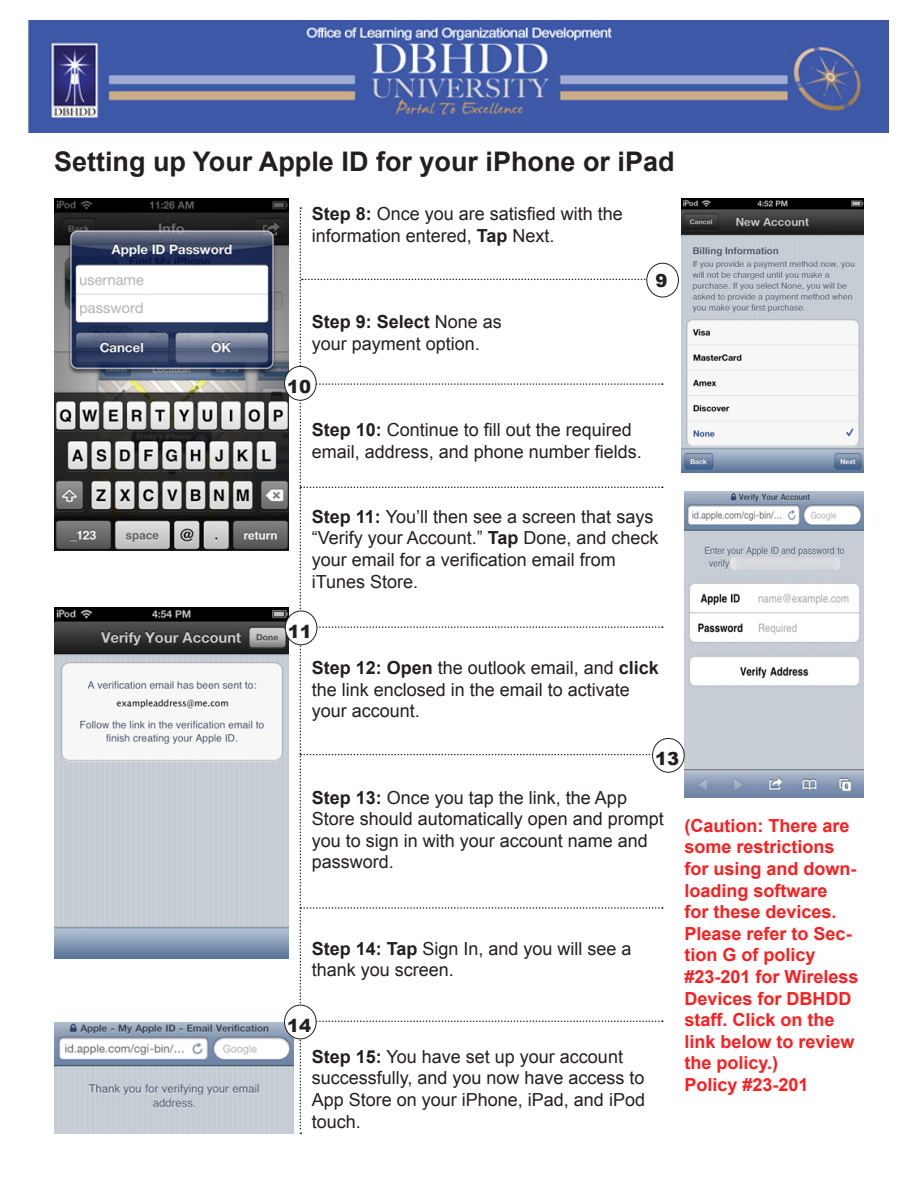
<style>
.page{position:relative;width:918px;height:1188px;background:#fff}
.page>*{position:absolute;margin:0;border:0;box-sizing:border-box;transform-origin:0 0}
.t1{font:700 27px "Arial";color:#231f20}
.t2{font:18px/21.6px "Arial";color:#231f20}
.t3{font:700 18px/21.6px "Arial";color:#ff1f20}
.t4{font:700 18px "Arial";color:#231f20}
.t5{font:900 18px "Arial";color:#231f20}
.s1{font-weight:700}
.s2{font-weight:400}
</style>
<div class="page">
<img style="left:54px;top:607px;width:235px;height:352px">
<img style="left:54px;top:198px;width:235px;height:353px">
<img style="left:685px;top:491px;width:179px;height:306px">
<img style="left:54px;top:1022px;width:239px;height:112px">
<img style="left:28px;top:21px;width:861px;height:112px">
<img style="left:681px;top:198px;width:183px;height:274px">
<div style="left:285px;top:366px;width:31px;height:34px;background:#fff;border-radius:50%"></div>
<div style="left:284px;top:366px;width:33px;height:35px;border:1px solid #231f20;border-radius:50%"></div>
<div style="left:646px;top:263px;width:33px;height:34px;border:1px solid #231f20;border-radius:50%"></div>
<svg style="left:300px;top:207px;width:364px;height:927px"></svg>
<div style="left:285px;top:611px;width:32px;height:34px;background:#fff;border-radius:50%"></div>
<div style="left:285px;top:611px;width:32px;height:34px;border:1px solid #231f20;border-radius:50%"></div>
<div style="left:653px;top:738px;width:31px;height:34px;background:#fff;border-radius:50%"></div>
<div style="left:652px;top:738px;width:33px;height:35px;border:1px solid #231f20;border-radius:50%"></div>
<div style="left:285px;top:1005px;width:31px;height:34px;background:#fff;border-radius:50%"></div>
<div style="left:284px;top:1005px;width:33px;height:34px;border:1px solid #231f20;border-radius:50%"></div>
<p class="t1" style="left:54px;top:143px;width:622px">Setting up Your Apple ID for your iPhone or iPad</p>
<p class="t2" style="left:312px;top:204px;width:313px"><span class="s1">Step 8:</span> Once you are satisfied with the information entered, <span class="s1">Tap</span> Next.</p>
<p class="t4" style="left:312px;top:310px;width:192px">Step 9: Select <span class="s2">None as</span></p>
<p class="t2" style="left:312px;top:333px;width:170px">your payment option.</p>
<p class="t5" style="left:287px;top:373px;width:26px">10</p>
<p class="t2" style="left:312px;top:420px;width:332px"><span class="s1">Step 10:</span> Continue to fill out the required email, address, and phone number fields.</p>
<p class="t5" style="left:655px;top:267px;width:14px">9</p>
<p class="t2" style="left:312px;top:506px;width:348px"><span class="s1">Step 11:</span> You’ll then see a screen that says “Verify your Account.” <span class="s1">Tap</span> Done, and check your email for a verification email from iTunes Store.</p>
<p class="t5" style="left:288px;top:618px;width:26px">11</p>
<p class="t2" style="left:312px;top:657px;width:349px"><span class="s1">Step 12: Open</span> the outlook email, and <span class="s1">click </span>the link enclosed in the email to activate your account.</p>
<p class="t5" style="left:655px;top:745px;width:26px">13</p>
<p class="t2" style="left:312px;top:787px;width:354px"><span class="s1">Step 13:</span> Once you tap the link, the App<br>Store should automatically open and prompt you to sign in with your account name and password.</p>
<p class="t2" style="left:312px;top:938px;width:321px"><span class="s1">Step 14: Tap</span> Sign In, and you will see a thank you screen.</p>
<p class="t5" style="left:287px;top:1012px;width:26px">14</p>
<p class="t2" style="left:312px;top:1046px;width:334px"><span class="s1">Step 15:</span> You have set up your account successfully, and you now have access to</p>
<p class="t2" style="left:312px;top:1089px;width:335px">App Store on your iPhone, iPad, and iPod touch.</p>
<p class="t3" style="left:685px;top:815px;width:175px">(Caution: There are some restrictions for using and down&shy;loading software<br>for these devices.<br>Please refer to Sec&shy;tion G of policy #23-201 for Wireless<br>Devices for DBHDD staff. Click on the link below to review the policy.)</p>
<p class="t3" style="left:685px;top:1074px;width:126px">Policy #23-201</p>
</div>
